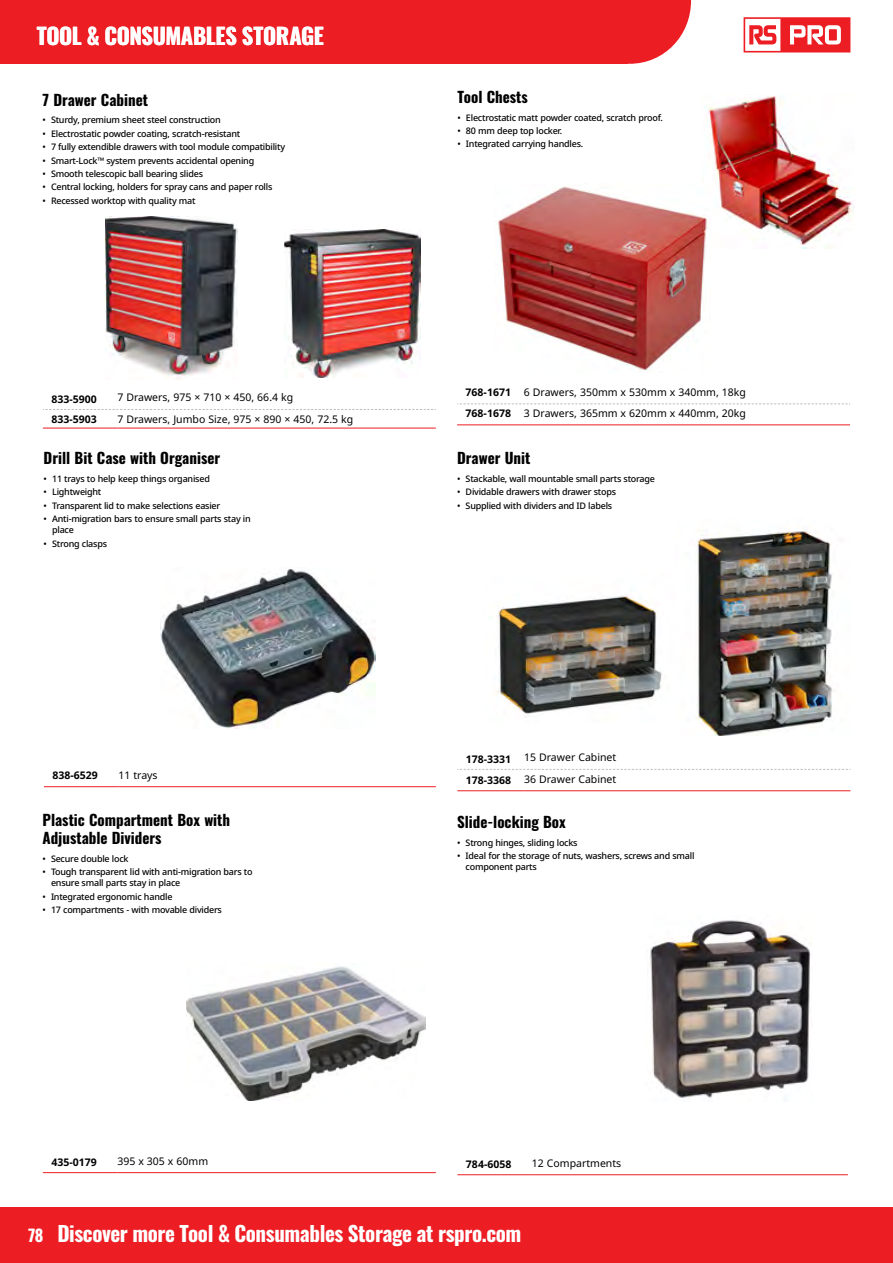
<style>
.page{position:relative;width:893px;height:1263px;background:#fff}
.page>*{position:absolute;margin:0;border:0;box-sizing:border-box;transform-origin:0 0}
.t1{font:700 22.5px "Oswald";letter-spacing:-.015em;color:#fff}
.t2{font:700 21px "Oswald";letter-spacing:-.02em;color:#fff}
.t3{font:700 15px/18px "Oswald";color:#000}
.t4{font:10.5px/21.5px "Noto Sans";color:#000}
.t5{font:700 10.5px "Noto Sans";color:#000}
.t6{font:500 9px/11.2px "Noto Sans";letter-spacing:-.025em;color:#000}
.s1{font-weight:700}
.s2{font-size:16.5px}
</style>
<div class="page">
<div style="left:0;top:0;width:691px;height:64px;background:#ed1d24"></div>
<svg style="left:744px;top:17px;width:106px;height:35px"></svg>
<div style="left:0;top:1208px;width:893px;height:55px;background:#ed1d24"></div>
<hr style="left:44px;top:786px;width:74px;height:1px;background:#ed1d24">
<hr style="left:118px;top:786px;width:318px;height:1px;background:#ed1d24">
<img style="left:160px;top:569px;width:215px;height:160px">
<hr style="left:457px;top:1174px;width:75px;height:1px;background:#ed1d24">
<hr style="left:532px;top:1174px;width:316px;height:1px;background:#ed1d24">
<img style="left:650px;top:920px;width:161px;height:178px">
<hr style="left:43px;top:1172px;width:74px;height:1px;background:#ed1d24">
<hr style="left:117px;top:1172px;width:319px;height:1px;background:#ed1d24">
<img style="left:187px;top:963px;width:239px;height:137px">
<svg style="left:457px;top:769px;width:393px;height:1px"></svg>
<hr style="left:457px;top:790px;width:67px;height:1px;background:#ed1d24">
<hr style="left:524px;top:790px;width:326px;height:1px;background:#ed1d24">
<img style="left:696px;top:530px;width:137px;height:206px">
<img style="left:490px;top:596px;width:172px;height:121px">
<svg style="left:457px;top:403px;width:393px;height:1px"></svg>
<hr style="left:457px;top:424px;width:67px;height:1px;background:#ed1d24">
<hr style="left:524px;top:424px;width:326px;height:1px;background:#ed1d24">
<img style="left:704px;top:96px;width:150px;height:152px">
<img style="left:494px;top:183px;width:216px;height:188px">
<svg style="left:43px;top:409px;width:393px;height:1px"></svg>
<hr style="left:43px;top:428px;width:74px;height:1px;background:#ed1d24">
<hr style="left:117px;top:428px;width:319px;height:1px;background:#ed1d24">
<img style="left:105px;top:217px;width:132px;height:162px">
<img style="left:284px;top:230px;width:136px;height:148px">
<h1 class="t1" style="left:37px;top:24px;width:288px">TOOL &amp; CONSUMABLES STORAGE</h1>
<h3 class="t3" style="left:43px;top:92px;width:107px">7 Drawer Cabinet</h3>
<p class="t6" style="left:43px;top:115px;width:180px">• Sturdy, premium sheet steel construction</p>
<p class="t6" style="left:43px;top:128px;width:199px">• Electrostatic powder coating, scratch-resistant</p>
<p class="t6" style="left:43px;top:141px;width:244px">• 7 fully extendible drawers with tool module compatibility</p>
<p class="t6" style="left:43px;top:155px;width:213px">• Smart-Lock™ system prevents accidental opening</p>
<p class="t6" style="left:43px;top:168px;width:162px">• Smooth telescopic ball bearing slides</p>
<p class="t6" style="left:43px;top:182px;width:231px">• Central locking, holders for spray cans and paper rolls</p>
<p class="t6" style="left:43px;top:195px;width:155px">• Recessed worktop with quality mat</p>
<p class="t5" style="left:51px;top:393px;width:47px">833-5900</p>
<p class="t4" style="left:117px;top:387px;width:177px">7 Drawers, 975 × 710 × 450, 66.4 kg</p>
<p class="t5" style="left:51px;top:413px;width:47px">833-5903</p>
<p class="t4" style="left:117px;top:408px;width:237px">7 Drawers, Jumbo Size, 975 × 890 × 450, 72.5 kg</p>
<h3 class="t3" style="left:44px;top:450px;width:178px">Drill Bit Case with Organiser</h3>
<p class="t6" style="left:44px;top:473px;width:168px">• 11 trays to help keep things organised</p>
<p class="t6" style="left:44px;top:487px;width:59px">• Lightweight</p>
<p class="t6" style="left:44px;top:500px;width:178px">• Transparent lid to make selections easier</p>
<p class="t6" style="left:52px;top:513px;width:200px;text-indent:-9px">• Anti-migration bars to ensure small parts stay in place</p>
<p class="t6" style="left:44px;top:538px;width:65px">• Strong clasps</p>
<p class="t5" style="left:52px;top:769px;width:47px">838-6529</p>
<p class="t4" style="left:118px;top:765px;width:41px">11 trays</p>
<h3 class="t3" style="left:42px;top:812px;width:189px">Plastic Compartment Box with<br>Adjustable Dividers</h3>
<p class="t6" style="left:42px;top:853px;width:88px">• Secure double lock</p>
<p class="t6" style="left:51px;top:866px;width:203px;text-indent:-9px">• Tough transparent lid with anti-migration bars to ensure small parts stay in place</p>
<p class="t6" style="left:42px;top:891px;width:131px">• Integrated ergonomic handle</p>
<p class="t6" style="left:42px;top:904px;width:181px">• 17 compartments - with movable dividers</p>
<p class="t5" style="left:51px;top:1156px;width:47px">435-0179</p>
<p class="t4" style="left:117px;top:1150px;width:92px">395 x 305 x 60mm</p>
<h3 class="t3" style="left:457px;top:89px;width:72px">Tool Chests</h3>
<p class="t6" style="left:457px;top:112px;width:207px">• Electrostatic matt powder coated, scratch proof.</p>
<p class="t6" style="left:457px;top:125px;width:106px">• 80 mm deep top locker.</p>
<p class="t6" style="left:457px;top:139px;width:127px">• Integrated carrying handles.</p>
<p class="t4" style="left:466px;top:381px;width:282px"><span class="s1">768-1671</span> 6 Drawers, 350mm x 530mm x 340mm, 18kg<br><span class="s1">768-1678</span> 3 Drawers, 365mm x 620mm x 440mm, 20kg</p>
<h3 class="t3" style="left:457px;top:450px;width:75px">Drawer Unit</h3>
<p class="t6" style="left:457px;top:473px;width:199px">• Stackable, wall mountable small parts storage</p>
<p class="t6" style="left:457px;top:487px;width:160px">• Dividable drawers with drawer stops</p>
<p class="t6" style="left:457px;top:500px;width:157px">• Supplied with dividers and ID labels</p>
<p class="t4" style="left:466px;top:747px;width:152px"><span class="s1">178-3331</span> 15 Drawer Cabinet<br><span class="s1">178-3368</span> 36 Drawer Cabinet</p>
<h3 class="t3" style="left:457px;top:814px;width:110px">Slide-locking Box</h3>
<p class="t6" style="left:457px;top:837px;width:122px">• Strong hinges, sliding locks</p>
<p class="t6" style="left:466px;top:850px;width:230px;text-indent:-9px">• Ideal for the storage of nuts, washers, screws and small component parts</p>
<p class="t5" style="left:466px;top:1158px;width:47px">784-6058</p>
<p class="t4" style="left:532px;top:1153px;width:91px">12 Compartments</p>
<h2 class="t2" style="left:28px;top:1222px;width:495px"><span class="s2">78</span> Discover more Tool &amp; Consumables Storage at rspro.com</h2>
</div>
